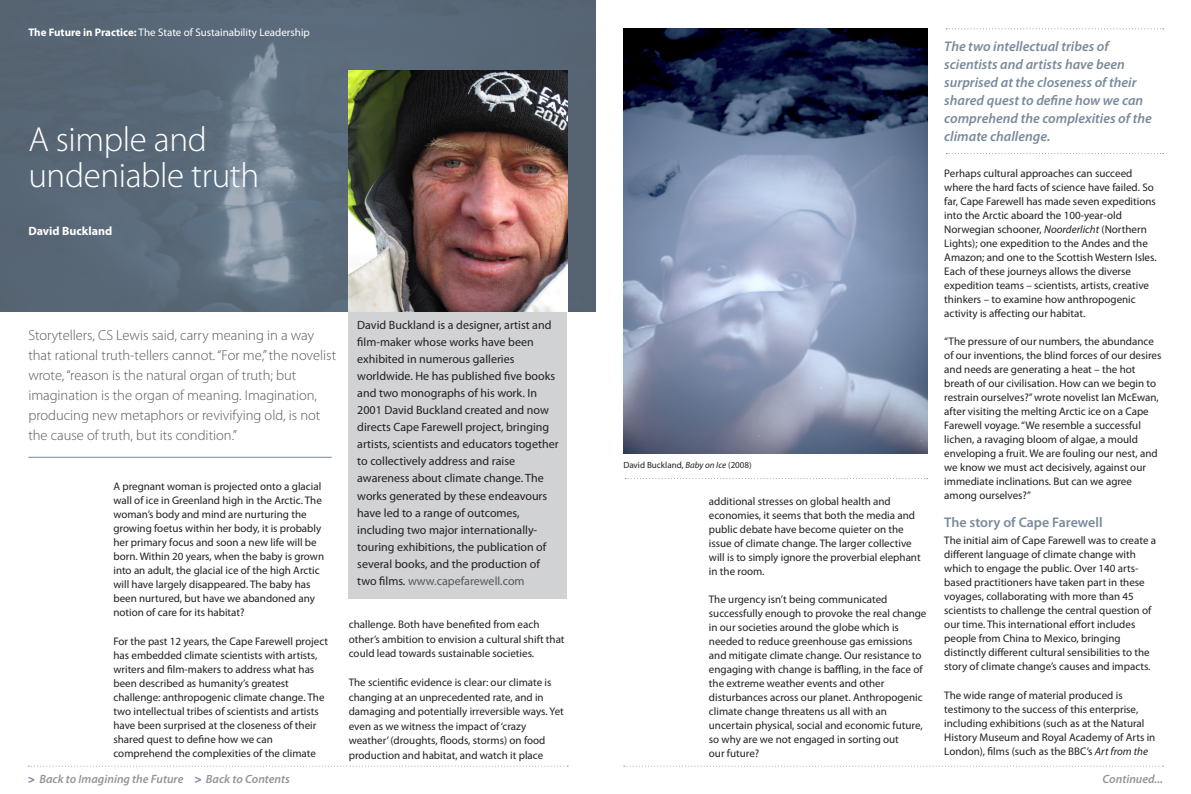
<style>
.page{position:relative;width:1191px;height:794px;background:#fff}
.page>*{position:absolute;margin:0;border:0;box-sizing:border-box;transform-origin:0 0}
.t1{font:300 35px/36px "Myriad Pro";letter-spacing:-.01em;color:#fff}
.t2{font:300 14.5px/20px "Myriad Pro";color:#57585a}
.t3{font:italic 600 14px/18px "Myriad Pro";color:#7a8a9c}
._11_15_regular{font:600 14px "Myriad Pro";color:#7a8a9c}
.t4{font:12px/17px "Myriad Pro";color:#231f20}
.t5{font:italic 600 12px "Myriad Pro";color:#939598}
.t6{font:700 12px "Myriad Pro";color:#fff}
._11_15_regular-2{font:11px/14px "Myriad Pro";color:#231f20}
.t7{font:11px "Myriad Pro";color:#fff}
.t8{font:9px "Myriad Pro";color:#231f20}
.s1{font-weight:700}
.s2{color:#57585a}
.s3{font-style:italic}
.s4{font-weight:900;color:#7a8a9c}
</style>
<div class="page">
<svg style="left:0;top:0;width:595px;height:312px;background:#5d6c7c"></svg>
<img style="left:349px;top:71px;width:218px;height:241px">
<div style="left:349px;top:312px;width:218px;height:287px;background:#d1d2d4"></div>
<hr style="left:28px;top:457px;width:304px;height:1px;background:#7a8a9c">
<svg style="left:28px;top:765px;width:540px;height:1px"></svg>
<svg style="left:624px;top:765px;width:539px;height:1px"></svg>
<svg style="left:625px;top:478px;width:302px;height:1px"></svg>
<svg style="left:946px;top:28px;width:217px;height:1px"></svg>
<svg style="left:946px;top:153px;width:217px;height:1px"></svg>
<img style="left:624px;top:28px;width:303px;height:426px">
<p class="t7" style="left:28px;top:26px;width:283px"><span class="s1">The Future in Practice:</span> The State of Sustainability Leadership</p>
<p class="t1" style="left:28px;top:122px;width:232px">A simple and undeniable truth</p>
<p class="t6" style="left:28px;top:225px;width:85px">David Buckland</p>
<p class="t2" style="left:28px;top:325px;width:309px">Storytellers, CS Lewis said, carry meaning in a way that rational truth-tellers cannot. “For me,” the novelist wrote, “reason is the natural organ of truth; but imagination is the organ of meaning. Imagination, producing new metaphors or revivifying old, is not the cause of truth, but its condition.”</p>
<p class="_11_15_regular-2" style="left:113px;top:480px;width:212px">A pregnant woman is projected onto a glacial wall of ice in Greenland high in the Arctic. The woman’s body and mind are nurturing the growing foetus within her body, it is probably her primary focus and soon a new life will be born. Within 20 years, when the baby is grown into an adult, the glacial ice of the high Arctic will have largely disappeared. The baby has been nurtured, but have we abandoned any notion of care for its habitat?</p>
<p class="_11_15_regular-2" style="left:113px;top:634px;width:216px">For the past 12 years, the Cape Farewell project has embedded climate scientists with artists, writers and film-makers to address what has been described as humanity’s greatest challenge: anthropogenic climate change. The two intellectual tribes of scientists and artists have been surprised at the closeness of their shared quest to define how we can comprehend the complexities of the climate</p>
<p class="t4" style="left:357px;top:317px;width:203px">David Buckland is a designer, artist and film-maker whose works have been exhibited in numerous galleries worldwide. He has published five books and two monographs of his work. In 2001 David Buckland created and now directs Cape Farewell project, bringing artists, scientists and educators together to collectively address and raise awareness about climate change. The works generated by these endeavours have led to a range of outcomes, including two major internationally&shy;touring exhibitions, the publication of several books, and the production of two films. <span class="s2">www.capefarewell.com</span></p>
<p class="_11_15_regular-2" style="left:349px;top:617px;width:217px;line-height:14.5px">challenge. Both have benefited from each other’s ambition to envision a cultural shift that could lead towards sustainable societies.</p>
<p class="_11_15_regular-2" style="left:349px;top:675px;width:216px;line-height:14.5px">The scientific evidence is clear: our climate is changing at an unprecedented rate, and in damaging and potentially irreversible ways. Yet even as we witness the impact of ‘crazy weather’ (droughts, floods, storms) on food production and habitat, and watch it place</p>
<p class="t8" style="left:623px;top:460px;width:130px">David Buckland, <span class="s3">Baby on Ice</span> (2008)</p>
<p class="_11_15_regular-2" style="left:709px;top:494px;width:213px">additional stresses on global health and economies, it seems that both the media and public debate have become quieter on the issue of climate change. The larger collective will is to simply ignore the proverbial elephant in the room.</p>
<p class="_11_15_regular-2" style="left:709px;top:592px;width:219px">The urgency isn’t being communicated successfully enough to provoke the real change in our societies around the globe which is needed to reduce greenhouse gas emissions and mitigate climate change. Our resistance to engaging with change is baffling, in the face of the extreme weather events and other disturbances across our planet. Anthropogenic climate change threatens us all with an uncertain physical, social and economic future, so why are we not engaged in sorting out<br>our future?</p>
<p class="t3" style="left:944px;top:38px;width:209px">The two intellectual tribes of scientists and artists have been surprised at the closeness of their shared quest to define how we can comprehend the complexities of the climate challenge.</p>
<p class="_11_15_regular-2" style="left:944px;top:166px;width:214px">Perhaps cultural approaches can succeed where the hard facts of science have failed. So far, Cape Farewell has made seven expeditions into the Arctic aboard the 100-year-old Norwegian schooner, <span class="s3">Noorderlicht</span> (Northern Lights); one expedition to the Andes and the Amazon; and one to the Scottish Western Isles.<br>Each of these journeys allows the diverse expedition teams – scientists, artists, creative thinkers – to examine how anthropogenic activity is affecting our habitat.</p>
<p class="_11_15_regular-2" style="left:944px;top:335px;width:219px">“The pressure of our numbers, the abundance of our inventions, the blind forces of our desires and needs are generating a heat – the hot breath of our civilisation. How can we begin to restrain ourselves?” wrote novelist Ian McEwan, after visiting the melting Arctic ice on a Cape Farewell voyage. “We resemble a successful lichen, a ravaging bloom of algae, a mould enveloping a fruit. We are fouling our nest, and we know we must act decisively, against our immediate inclinations. But can we agree among ourselves?”</p>
<p class="_11_15_regular" style="left:944px;top:515px;width:160px">The story of Cape Farewell</p>
<p class="_11_15_regular-2" style="left:944px;top:534px;width:213px">The initial aim of Cape Farewell was to create a different language of climate change with which to engage the public. Over 140 arts&shy;based practitioners have taken part in these voyages, collaborating with more than 45 scientists to challenge the central question of our time. This international effort includes people from China to Mexico, bringing distinctly different cultural sensibilities to the story of climate change’s causes and impacts.</p>
<p class="_11_15_regular-2" style="left:944px;top:688px;width:213px">The wide range of material produced is testimony to the success of this enterprise, including exhibitions (such as at the Natural History Museum and Royal Academy of Arts in London), films (such as the BBC’s <span class="s3">Art from the</span></p>
<p class="t5" style="left:28px;top:772px;width:264px"><span class="s4">&gt;</span> Back to Imagining the Future <span class="s4">&gt;</span> Back to Contents</p>
<p class="t5" style="left:1102px;top:772px;width:62px">Continued...</p>
</div>
